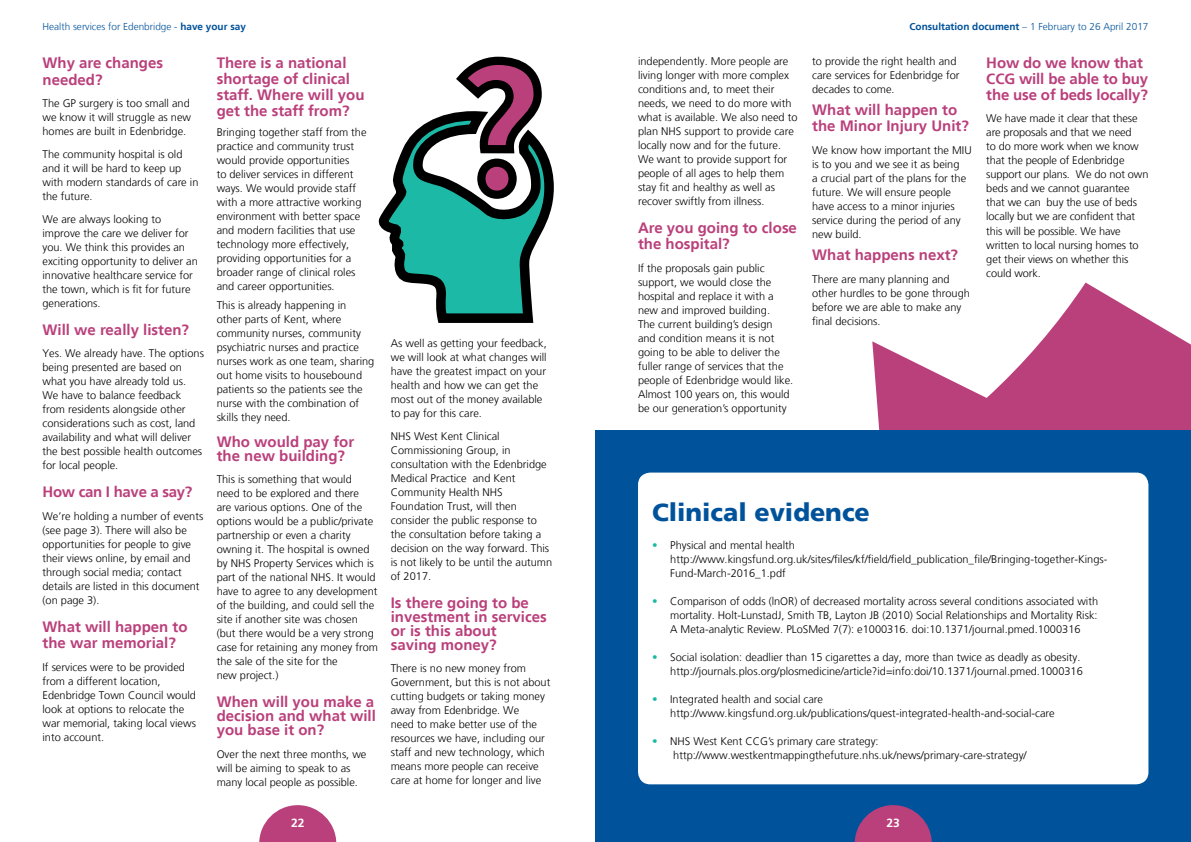
<style>
.page{position:relative;width:1191px;height:842px;background:#fff}
.page>*{position:absolute;margin:0;border:0;box-sizing:border-box;transform-origin:0 0}
.t1{font:900 25px "Frutiger LT";color:#00529b}
.t2{font:700 15px/16px "Frutiger LT";color:#ba407b}
.t3{font:700 15px "Frutiger LT";letter-spacing:-.02em;color:#ba407b}
.t4{font:700 12px "Frutiger LT";color:#fff}
.t5{font:300 11px/14px "Frutiger LT";color:#000}
.t6{font:300 10px "Frutiger LT";color:#00529b}
.s1{font-weight:700}
.s2{color:#1cb9a7}
</style>
<div class="page">
<svg style="left:739px;top:283px;width:452px;height:148px"></svg>
<div style="left:595px;top:431px;width:596px;height:411px;background:#00529b"></div>
<div style="left:638px;top:473px;width:510px;height:311px;background:#fff;border-radius:12px"></div>
<svg style="left:456px;top:56px;width:86px;height:50px"></svg>
<svg style="left:378px;top:106px;width:176px;height:217px"></svg>
<svg style="left:259px;top:805px;width:77px;height:37px"></svg>
<svg style="left:854px;top:805px;width:77px;height:37px"></svg>
<p class="t6" style="left:43px;top:21px;width:205px">Health services for Edenbridge - <span class="s1">have your say</span></p>
<p class="t6" style="left:909px;top:21px;width:240px"><span class="s1">Consultation document</span> – 1 February to 26 April 2017</p>
<h2 class="t2" style="left:43px;top:54px;width:122px;line-height:17px">Why are changes needed?</h2>
<p class="t5" style="left:43px;top:97px;width:150px;text-align:justify">The GP surgery is too small and we know it will struggle as new homes are built in Edenbridge.</p>
<p class="t5" style="left:43px;top:147px;width:157px">The community hospital is old and it will be hard to keep up with modern standards of care in the future.</p>
<p class="t5" style="left:43px;top:212px;width:157px">We are always looking to improve the care we deliver for you. We think this provides an exciting opportunity to deliver an innovative healthcare service for the town, which is fit for future generations.</p>
<h2 class="t2" style="left:43px;top:321px;width:148px">Will we really listen?</h2>
<p class="t5" style="left:43px;top:346px;width:163px">Yes. We already have. The options being presented are based on what you have already told us.<br>We have to balance feedback from residents alongside other considerations such as cost, land availability and what will deliver the best possible health outcomes for local people.</p>
<h2 class="t3" style="left:43px;top:483px;width:151px">How can I have a say?</h2>
<p class="t5" style="left:43px;top:509px;width:162px">We’re holding a number of events (see page 3). There will also be opportunities for people to give their views online, by email and through social media; contact details are listed in this document (on page 3).</p>
<h2 class="t2" style="left:43px;top:619px;width:147px">What will happen to the war memorial?</h2>
<p class="t5" style="left:43px;top:660px;width:155px">If services were to be provided from a different location,<br>Edenbridge Town Council would look at options to relocate the war memorial, taking local views into account.</p>
<h2 class="t2" style="left:217px;top:55px;width:149px">There is a national shortage of clinical staff. Where will you get the staff from?</h2>
<p class="t5" style="left:217px;top:125px;width:151px">Bringing together staff from the practice and community trust would provide opportunities<br>to deliver services in different ways. We would provide staff with a more attractive working environment with better space and modern facilities that use technology more effectively, providing opportunities for a broader range of clinical roles and career opportunities.</p>
<p class="t5" style="left:217px;top:299px;width:159px">This is already happening in<br>other parts of Kent, where community nurses, community psychiatric nurses and practice nurses work as one team, sharing out home visits to housebound patients so the patients see the nurse with the combination of skills they need.</p>
<h2 class="t2" style="left:217px;top:434px;width:139px;line-height:14px">Who would pay for the new building?</h2>
<p class="t5" style="left:217px;top:472px;width:163px">This is something that would<br>need to be explored and there<br>are various options. One of the options would be a public/private partnership or even a charity owning it. The hospital is owned by NHS Property Services which is part of the national NHS. It would have to agree to any development of the building, and could sell the site if another site was chosen (but there would be a very strong case for retaining any money from the sale of the site for the<br>new project.)</p>
<h2 class="t2" style="left:217px;top:695px;width:161px;line-height:14px;text-align:justify">When will you make a decision and what will you base it on?</h2>
<p class="t5" style="left:217px;top:747px;width:151px">Over the next three months, we will be aiming to speak to as many local people as possible.</p>
<p class="t5" style="left:391px;top:336px;width:157px">As well as getting your feedback, we will look at what changes will have the greatest impact on your health and how we can get the most out of the money available to pay for this care.</p>
<p class="t5" style="left:391px;top:429px;width:163px">NHS West Kent Clinical<br>Commissioning Group, in consultation with the Edenbridge<br>Medical Practice and Kent<br>Community Health NHS<br>Foundation Trust, will then consider the public response to the consultation before taking a decision on the way forward. This is not likely to be until the autumn of 2017.</p>
<h2 class="t2" style="left:391px;top:595px;width:157px;line-height:14px">Is there going to be investment in services or is this about<br>saving money?</h2>
<p class="t5" style="left:391px;top:661px;width:161px">There is no new money from<br>Government, but this is not about cutting budgets or taking money away from Edenbridge. We<br>need to make better use of the resources we have, including our staff and new technology, which means more people can receive care at home for longer and live</p>
<p class="t5" style="left:638px;top:54px;width:161px">independently. More people are living longer with more complex conditions and, to meet their needs, we need to do more with what is available. We also need to plan NHS support to provide care locally now and for the future.<br>We want to provide support for people of all ages to help them stay fit and healthy as well as recover swiftly from illness.</p>
<h2 class="t2" style="left:638px;top:220px;width:160px">Are you going to close the hospital?</h2>
<p class="t5" style="left:638px;top:261px;width:157px">If the proposals gain public support, we would close the hospital and replace it with a new and improved building.<br>The current building’s design<br>and condition means it is not going to be able to deliver the fuller range of services that the people of Edenbridge would like.<br>Almost 100 years on, this would be our generation’s opportunity</p>
<p class="t5" style="left:812px;top:54px;width:149px">to provide the right health and care services for Edenbridge for decades to come.</p>
<h2 class="t2" style="left:812px;top:102px;width:158px">What will happen to the Minor Injury Unit?</h2>
<p class="t5" style="left:812px;top:143px;width:161px">We know how important the MIU is to you and we see it as being<br>a crucial part of the plans for the future. We will ensure people have access to a minor injuries service during the period of any new build.</p>
<h2 class="t2" style="left:812px;top:247px;width:147px">What happens next?</h2>
<p class="t5" style="left:812px;top:272px;width:159px">There are many planning and other hurdles to be gone through before we are able to make any final decisions.</p>
<h2 class="t2" style="left:986px;top:55px;width:163px">How do we know that<br>CCG will be able to buy the use of beds locally?</h2>
<p class="t5" style="left:986px;top:112px;width:164px">We have made it clear that these are proposals and that we need<br>to do more work when we know that the people of Edenbridge support our plans. We do not own beds and we cannot guarantee that we can buy the use of beds locally but we are confident that this will be possible. We have written to local nursing homes to get their views on whether this could work.</p>
<h1 class="t1" style="left:652px;top:497px;width:219px">Clinical evidence</h1>
<p class="t5" style="left:670px;top:538px;width:439px;text-indent:-18px"><span class="s2">•</span> Physical and mental health http://www.kingsfund.org.uk/sites/files/kf/field/field_publication_file/Bringing-together-Kings-<br>Fund-March-2016_1.pdf</p>
<p class="t5" style="left:670px;top:594px;width:429px;text-align:justify;text-indent:-18px"><span class="s2">•</span> Comparison of odds (lnOR) of decreased mortality across several conditions associated with mortality. Holt-LunstadJ, Smith TB, Layton JB (2010) Social Relationships and Mortality Risk:<br>A Meta-analytic Review. PLoSMed 7(7): e1000316. doi:10.1371/journal.pmed.1000316</p>
<p class="t5" style="left:652px;top:650px;width:432px;text-align:right"><span class="s2">•</span> Social isolation: deadlier than 15 cigarettes a day, more than twice as deadly as obesity. http://journals.plos.org/plosmedicine/article?id=info:doi/10.1371/journal.pmed.1000316</p>
<p class="t5" style="left:670px;top:693px;width:386px;text-indent:-18px"><span class="s2">•</span> Integrated health and social care http://www.kingsfund.org.uk/publications/quest-integrated-health-and-social-care</p>
<p class="t5" style="left:673px;top:735px;width:355px;text-indent:-21px"><span class="s2">•</span> NHS West Kent CCG’s primary care strategy: http://www.westkentmappingthefuture.nhs.uk/news/primary-care-strategy/</p>
<p class="t4" style="left:291px;top:815px;width:15px">22</p>
<p class="t4" style="left:886px;top:815px;width:15px">23</p>
</div>
